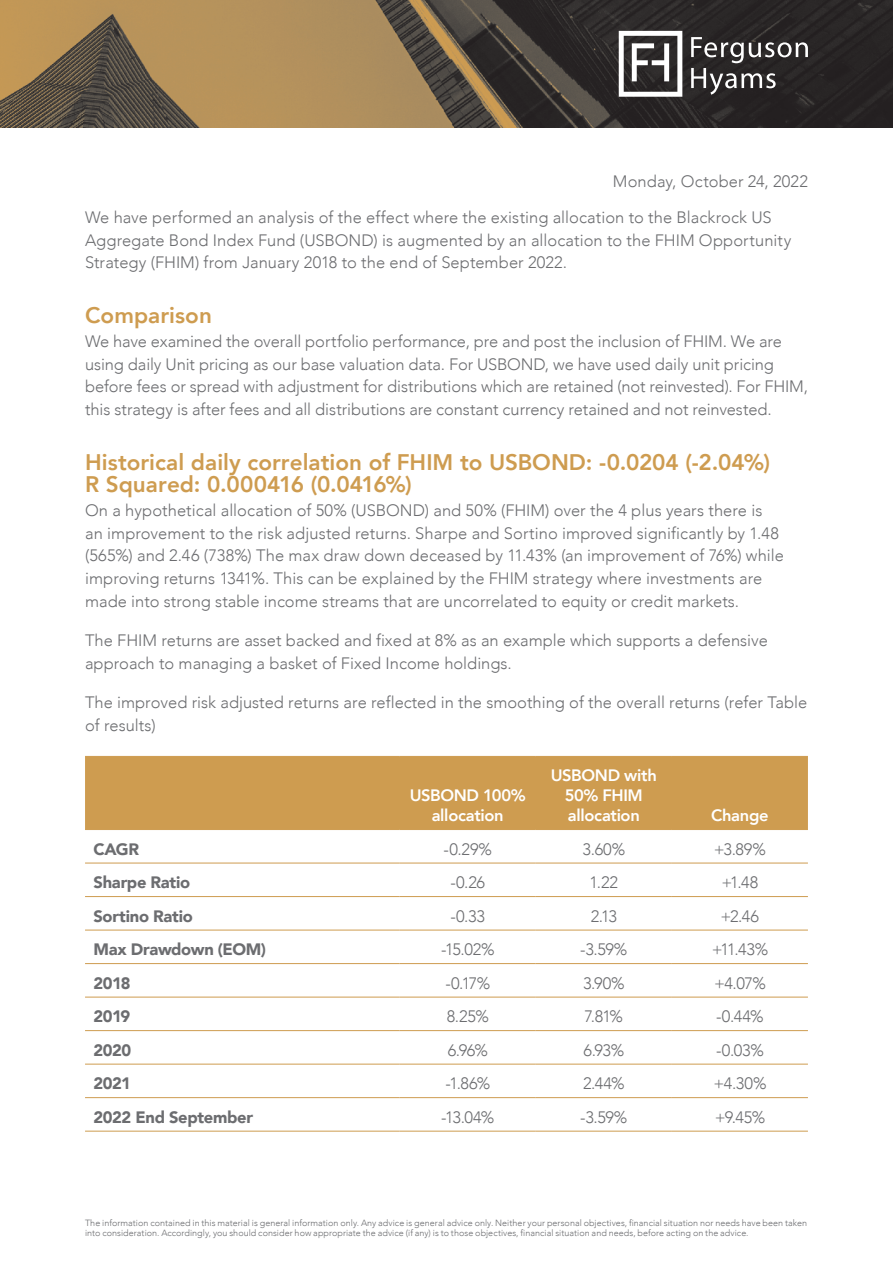
<style>
.page{position:relative;width:893px;height:1263px;background:#fff}
.page>*{position:absolute;margin:0;border:0;box-sizing:border-box;transform-origin:0 0}
.t1{font:800 22.5px/22.5px "Avenir";color:#ce9c50}
.t2{font:300 16.5px/22.5px "Avenir";color:#6c6d70}
.t3{font:900 16.5px "Avenir";letter-spacing:-.02em;color:#6c6d70}
.t4{font:800 16.5px/19.8px "Avenir";letter-spacing:-.02em;color:#fff;text-align:center}
.t5{font:300 9px/10.8px "Avenir";letter-spacing:.005em;color:#6c6d70}
</style>
<div class="page">
<img style="left:0;top:0;width:893px;height:128px">
<svg style="left:619px;top:31px;width:63px;height:66px"></svg>
<svg style="left:691px;top:37px;width:117px;height:58px;background:#4d4a4b"></svg>
<div style="left:85px;top:757px;width:723px;height:72px;background:#ce9c50"></div>
<hr style="left:85px;top:756px;width:315px;height:1px;background:#ce9c50">
<hr style="left:400px;top:756px;width:136px;height:1px;background:#ce9c50">
<hr style="left:536px;top:756px;width:136px;height:1px;background:#ce9c50">
<hr style="left:672px;top:756px;width:136px;height:1px;background:#ce9c50">
<hr style="left:85px;top:829px;width:315px;height:1px;background:#ce9c50">
<hr style="left:400px;top:829px;width:136px;height:1px;background:#ce9c50">
<hr style="left:536px;top:829px;width:136px;height:1px;background:#ce9c50">
<hr style="left:672px;top:829px;width:136px;height:1px;background:#ce9c50">
<hr style="left:85px;top:863px;width:315px;height:1px;background:#ce9c50">
<hr style="left:400px;top:863px;width:136px;height:1px;background:#ce9c50">
<hr style="left:536px;top:863px;width:136px;height:1px;background:#ce9c50">
<hr style="left:672px;top:863px;width:136px;height:1px;background:#ce9c50">
<hr style="left:85px;top:896px;width:315px;height:1px;background:#ce9c50">
<hr style="left:400px;top:896px;width:136px;height:1px;background:#ce9c50">
<hr style="left:536px;top:896px;width:136px;height:1px;background:#ce9c50">
<hr style="left:672px;top:896px;width:136px;height:1px;background:#ce9c50">
<hr style="left:85px;top:930px;width:315px;height:1px;background:#ce9c50">
<hr style="left:400px;top:930px;width:136px;height:1px;background:#ce9c50">
<hr style="left:536px;top:930px;width:136px;height:1px;background:#ce9c50">
<hr style="left:672px;top:930px;width:136px;height:1px;background:#ce9c50">
<hr style="left:85px;top:963px;width:315px;height:1px;background:#ce9c50">
<hr style="left:400px;top:963px;width:136px;height:1px;background:#ce9c50">
<hr style="left:536px;top:963px;width:136px;height:1px;background:#ce9c50">
<hr style="left:672px;top:963px;width:136px;height:1px;background:#ce9c50">
<hr style="left:85px;top:997px;width:315px;height:1px;background:#ce9c50">
<hr style="left:400px;top:997px;width:136px;height:1px;background:#ce9c50">
<hr style="left:536px;top:997px;width:136px;height:1px;background:#ce9c50">
<hr style="left:672px;top:997px;width:136px;height:1px;background:#ce9c50">
<hr style="left:85px;top:1030px;width:315px;height:1px;background:#ce9c50">
<hr style="left:400px;top:1030px;width:136px;height:1px;background:#ce9c50">
<hr style="left:536px;top:1030px;width:136px;height:1px;background:#ce9c50">
<hr style="left:672px;top:1030px;width:136px;height:1px;background:#ce9c50">
<hr style="left:85px;top:1064px;width:315px;height:1px;background:#ce9c50">
<hr style="left:400px;top:1064px;width:136px;height:1px;background:#ce9c50">
<hr style="left:536px;top:1064px;width:136px;height:1px;background:#ce9c50">
<hr style="left:672px;top:1064px;width:136px;height:1px;background:#ce9c50">
<hr style="left:85px;top:1097px;width:315px;height:1px;background:#ce9c50">
<hr style="left:400px;top:1097px;width:136px;height:1px;background:#ce9c50">
<hr style="left:536px;top:1097px;width:136px;height:1px;background:#ce9c50">
<hr style="left:672px;top:1097px;width:136px;height:1px;background:#ce9c50">
<hr style="left:85px;top:1131px;width:315px;height:1px;background:#ce9c50">
<hr style="left:400px;top:1131px;width:136px;height:1px;background:#ce9c50">
<hr style="left:536px;top:1131px;width:136px;height:1px;background:#ce9c50">
<hr style="left:672px;top:1131px;width:136px;height:1px;background:#ce9c50">
<p class="t2" style="left:613px;top:170px;width:196px">Monday, October 24, 2022</p>
<p class="t2" style="left:85px;top:206px;width:708px">We have performed an analysis of the effect where the existing allocation to the Blackrock US<br>Aggregate Bond Index Fund (USBOND) is augmented by an allocation to the FHIM Opportunity<br>Strategy (FHIM) from January 2018 to the end of September 2022.</p>
<h1 class="t1" style="left:85px;top:304px;width:128px">Comparison</h1>
<p class="t2" style="left:85px;top:330px;width:724px">We have examined the overall portfolio performance, pre and post the inclusion of FHIM. We are using daily Unit pricing as our base valuation data. For USBOND, we have used daily unit pricing before fees or spread with adjustment for distributions which are retained (not reinvested). For FHIM, this strategy is after fees and all distributions are constant currency retained and not reinvested.</p>
<h1 class="t1" style="left:85px;top:451px;width:687px">Historical daily correlation of FHIM to USBOND: -0.0204 (-2.04%)<br>R Squared: 0.000416 (0.0416%)</h1>
<p class="t2" style="left:85px;top:500px;width:700px">On a hypothetical allocation of 50% (USBOND) and 50% (FHIM) over the 4 plus years there is an improvement to the risk adjusted returns. Sharpe and Sortino improved significantly by 1.48 (565%) and 2.46 (738%) The max draw down deceased by 11.43% (an improvement of 76%) while improving returns 1341%. This can be explained by the FHIM strategy where investments are made into strong stable income streams that are uncorrelated to equity or credit markets.</p>
<p class="t2" style="left:85px;top:629px;width:684px">The FHIM returns are asset backed and fixed at 8% as an example which supports a defensive approach to managing a basket of Fixed Income holdings.</p>
<p class="t2" style="left:85px;top:691px;width:724px">The improved risk adjusted returns are reflected in the smoothing of the overall returns (refer Table of results)</p>
<p class="t4" style="left:410px;top:786px;width:118px">USBOND 100% allocation</p>
<p class="t4" style="left:551px;top:766px;width:108px">USBOND with<br>50% FHIM allocation</p>
<p class="t4" style="left:711px;top:805px;width:59px">Change</p>
<p class="t3" style="left:94px;top:835px;width:47px">CAGR</p>
<p class="t2" style="left:443px;top:838px;width:50px">-0.29%</p>
<p class="t2" style="left:582px;top:838px;width:44px">3.60%</p>
<p class="t2" style="left:714px;top:838px;width:53px">+3.89%</p>
<p class="t3" style="left:94px;top:868px;width:98px">Sharpe Ratio</p>
<p class="t2" style="left:450px;top:871px;width:36px">-0.26</p>
<p class="t2" style="left:590px;top:871px;width:30px">1.22</p>
<p class="t2" style="left:721px;top:871px;width:39px">+1.48</p>
<p class="t3" style="left:94px;top:902px;width:101px">Sortino Ratio</p>
<p class="t2" style="left:450px;top:905px;width:36px">-0.33</p>
<p class="t2" style="left:591px;top:905px;width:28px">2.13</p>
<p class="t2" style="left:721px;top:905px;width:40px">+2.46</p>
<p class="t3" style="left:94px;top:935px;width:174px">Max Drawdown (EOM)</p>
<p class="t2" style="left:441px;top:938px;width:55px">-15.02%</p>
<p class="t2" style="left:580px;top:938px;width:49px">-3.59%</p>
<p class="t2" style="left:712px;top:938px;width:58px">+11.43%</p>
<p class="t3" style="left:94px;top:969px;width:38px">2018</p>
<p class="t2" style="left:445px;top:972px;width:46px">-0.17%</p>
<p class="t2" style="left:583px;top:972px;width:43px">3.90%</p>
<p class="t2" style="left:714px;top:972px;width:53px">+4.07%</p>
<p class="t3" style="left:94px;top:1002px;width:38px">2019</p>
<p class="t2" style="left:447px;top:1005px;width:43px">8.25%</p>
<p class="t2" style="left:585px;top:1005px;width:40px">7.81%</p>
<p class="t2" style="left:716px;top:1005px;width:49px">-0.44%</p>
<p class="t3" style="left:94px;top:1036px;width:39px">2020</p>
<p class="t2" style="left:448px;top:1039px;width:42px">6.96%</p>
<p class="t2" style="left:583px;top:1039px;width:42px">6.93%</p>
<p class="t2" style="left:716px;top:1039px;width:49px">-0.03%</p>
<p class="t3" style="left:94px;top:1069px;width:39px">2021</p>
<p class="t2" style="left:445px;top:1072px;width:46px">-1.86%</p>
<p class="t2" style="left:583px;top:1072px;width:43px">2.44%</p>
<p class="t2" style="left:713px;top:1072px;width:55px">+4.30%</p>
<p class="t3" style="left:94px;top:1103px;width:161px">2022 End September</p>
<p class="t2" style="left:441px;top:1106px;width:55px">-13.04%</p>
<p class="t2" style="left:580px;top:1106px;width:49px">-3.59%</p>
<p class="t2" style="left:715px;top:1106px;width:52px">+9.45%</p>
<p class="t5" style="left:85px;top:1217px;width:724px">The information contained in this material is general information only. Any advice is general advice only. Neither your personal objectives, financial situation nor needs have been taken into consideration. Accordingly, you should consider how appropriate the advice (if any) is to those objectives, financial situation and needs, before acting on the advice.</p>
</div>
